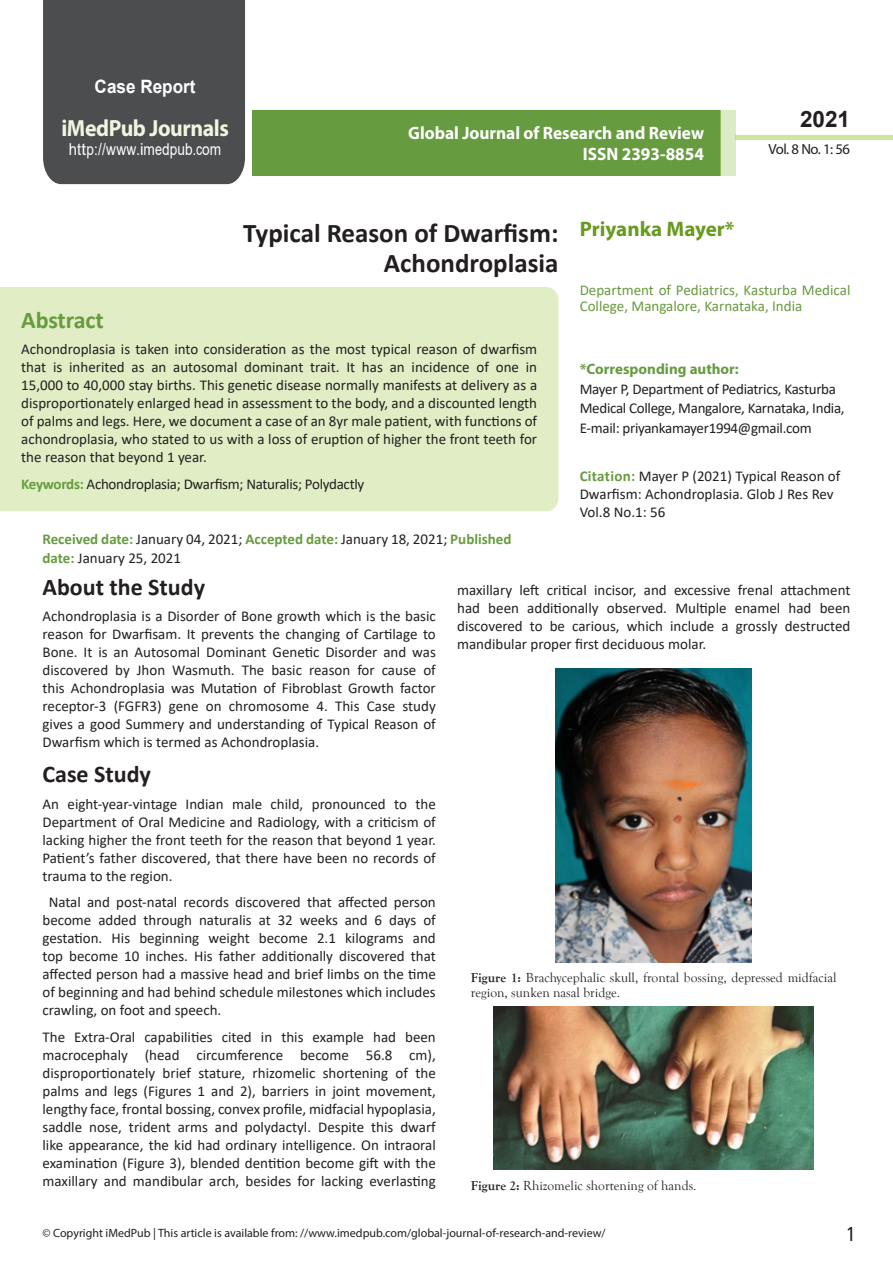
<style>
.page{position:relative;width:893px;height:1263px;background:#fff}
.page>*{position:absolute;margin:0;border:0;box-sizing:border-box;transform-origin:0 0}
.t1{font:700 27px/29.7px "Calibri";color:#231f20;text-align:right}
.t2{font:25.5px "Tunga";color:#231f20}
.side-heading{font:700 24px "Calibri";color:#231f20}
.t3{font:700 24px "Calibri";letter-spacing:-.005em;color:#679b40}
.t4{font:700 23.4px "Myriad Pro";letter-spacing:-.02em;color:#eff6e0;scale:.93 1}
.t5{font:700 22.5px "Arial";color:#231f20}
.t6{font:700 21px "Myriad Pro";color:#689a1e}
.t7{font:700 18.45px "Arial";color:#fff;scale:.93 1}
.t8{font:700 18px/21.6px "Myriad Pro";color:#fff;text-align:right;scale:.96 1}
.t9{font:16.5px "Arial";letter-spacing:.01em;color:#fff;scale:.89 1}
.t10{font:15px/18px "Calibri";color:#231f20;text-align:justify}
.t11{font:15px/19.5px "Calibri";letter-spacing:-.02em;color:#231f20}
.t12{font:15px/16.5px "Calibri";color:#689a40}
.t13{font:14.7px "Myriad Pro";letter-spacing:-.03em;color:#231f20}
.t14{font:13.5px/14.5px "Goudy Old Style T";color:#231f20}
.t15{font:12px "Myriad Pro";color:#221e1f}
.s1{font-family:"Calibri"}
.s2{font-weight:700;color:#679b40}
.s3{font-family:"Myriad Pro";font-weight:700;color:#679b40}
.s4{font-weight:700}
</style>
<div class="page">
<div style="left:43px;top:0;width:202px;height:184px;background:#4c4d4f"></div>
<div style="left:252px;top:110px;width:469px;height:66px;background:#679b40"></div>
<div style="left:720px;top:110px;width:16px;height:66px;background:#dbecc4"></div>
<div style="left:736px;top:135px;width:157px;height:5px;background:#d0e59e"></div>
<div style="left:0;top:287px;width:558px;height:224px;background:#e0edc5"></div>
<img style="left:556px;top:668px;width:196px;height:295px">
<img style="left:494px;top:1007px;width:320px;height:162px">
<p class="t7" style="left:95px;top:74px;width:110px">Case Report</p>
<h3 class="t4" style="left:61px;top:113px;width:181px">iMedPub Journals</h3>
<p class="t9" style="left:69px;top:138px;width:173px">http://www<span class="s1">.</span>imedpub<span class="s1">.</span>com</p>
<p class="t8" style="left:408px;top:121px;width:310px">Global Journal of Research and Review<br>ISSN 2393-8854</p>
<p class="t1" style="left:243px;top:218px;width:317px">Typical Reason of Dwarfism:<br>Achondroplasia</p>
<p class="t6" style="left:580px;top:215px;width:156px">Priyanka Mayer*</p>
<h3 class="t5" style="left:800px;top:104px;width:52px">2021</h3>
<p class="t13" style="left:768px;top:140px;width:83px">Vol. 8 No. 1: 56</p>
<p class="t3" style="left:21px;top:303px;width:84px">Abstract</p>
<p class="t10" style="left:21px;top:340px;width:517px">Achondroplasia is taken into consideration as the most typical reason of dwarfism that is inherited as an autosomal dominant trait. It has an incidence of one in 15,000 to 40,000 stay births. This genetic disease normally manifests at delivery as a disproportionately enlarged head in assessment to the body, and a discounted length of palms and legs. Here, we document a case of an 8yr male patient, with functions of achondroplasia, who stated to us with a loss of eruption of higher the front teeth for the reason that beyond 1 year.</p>
<p class="t11" style="left:21px;top:474px;width:345px"><span class="s2">Keywords:</span> Achondroplasia; Dwarfism; Naturalis; Polydactly</p>
<p class="t12" style="left:580px;top:281px;width:272px">Department of Pediatrics, Kasturba Medical<br>College, Mangalore, Karnataka, India</p>
<p class="t11" style="left:580px;top:359px;width:266px"><span class="s3">*Corresponding author:<br></span>Mayer P, Department of Pediatrics, Kasturba Medical College, Mangalore, Karnataka, India, E-mail: priyankamayer1994@gmail.com</p>
<p class="t10" style="left:580px;top:466px;width:262px;text-align:left"><span class="s2">Citation:</span> Mayer P (2021) Typical Reason of<br>Dwarfism: Achondroplasia. Glob J Res Rev<br>Vol.8 No.1: 56</p>
<p class="t10" style="left:43px;top:529px;width:470px;line-height:18.8px"><span class="s2">Received date:</span> January 04, 2021; <span class="s2">Accepted date:</span> January 18, 2021; <span class="s2">Published date:</span> January 25, 2021</p>
<p class="side-heading" style="left:43px;top:570px;width:164px">About the Study</p>
<p class="t10" style="left:43px;top:607px;width:395px">Achondroplasia is a Disorder of Bone growth which is the basic reason for Dwarfisam. It prevents the changing of Cartilage to Bone. It is an Autosomal Dominant Genetic Disorder and was discovered by Jhon Wasmuth. The basic reason for cause of this Achondroplasia was Mutation of Fibroblast Growth factor receptor-3 (FGFR3) gene on chromosome 4. This Case study gives a good Summery and understanding of Typical Reason of Dwarfism which is termed as Achondroplasia.</p>
<p class="side-heading" style="left:43px;top:757px;width:110px">Case Study</p>
<p class="t10" style="left:43px;top:794px;width:395px">An eight-year-vintage Indian male child, pronounced to the Department of Oral Medicine and Radiology, with a criticism of lacking higher the front teeth for the reason that beyond 1 year.<br>Patient’s father discovered, that there have been no records of trauma to the region.</p>
<p class="t10" style="left:43px;top:893px;width:395px;text-indent:6px">Natal and post-natal records discovered that affected person become added through naturalis at 32 weeks and 6 days of gestation. His beginning weight become 2.1 kilograms and top become 10 inches. His father additionally discovered that affected person had a massive head and brief limbs on the time of beginning and had behind schedule milestones which includes crawling, on foot and speech.</p>
<p class="t10" style="left:43px;top:1027px;width:395px">The Extra-Oral capabilities cited in this example had been macrocephaly (head circumference become 56.8 cm), disproportionately brief stature, rhizomelic shortening of the palms and legs (Figures 1 and 2), barriers in joint movement, lengthy face, frontal bossing, convex profile, midfacial hypoplasia, saddle nose, trident arms and polydactyl. Despite this dwarf like appearance, the kid had ordinary intelligence. On intraoral examination (Figure 3), blended dentition become gift with the maxillary and mandibular arch, besides for lacking everlasting</p>
<p class="t10" style="left:457px;top:581px;width:395px">maxillary left critical incisor, and excessive frenal attachment had been additionally observed. Multiple enamel had been discovered to be carious, which include a grossly destructed mandibular proper first deciduous molar.</p>
<p class="t14" style="left:471px;top:971px;width:367px"><span class="s4">Figure 1:</span> Brachycephalic skull, frontal bossing, depressed midfacial region, sunken nasal bridge.</p>
<p class="t14" style="left:471px;top:1179px;width:227px"><span class="s4">Figure 2:</span> Rhizomelic shortening of hands.</p>
<p class="t15" style="left:43px;top:1226px;width:565px">© Copyright iMedPub | This article is available from: //www.imedpub.com/global-journal-of-research-and-review/</p>
<h2 class="t2" style="left:847px;top:1217px;width:9px">1</h2>
</div>
